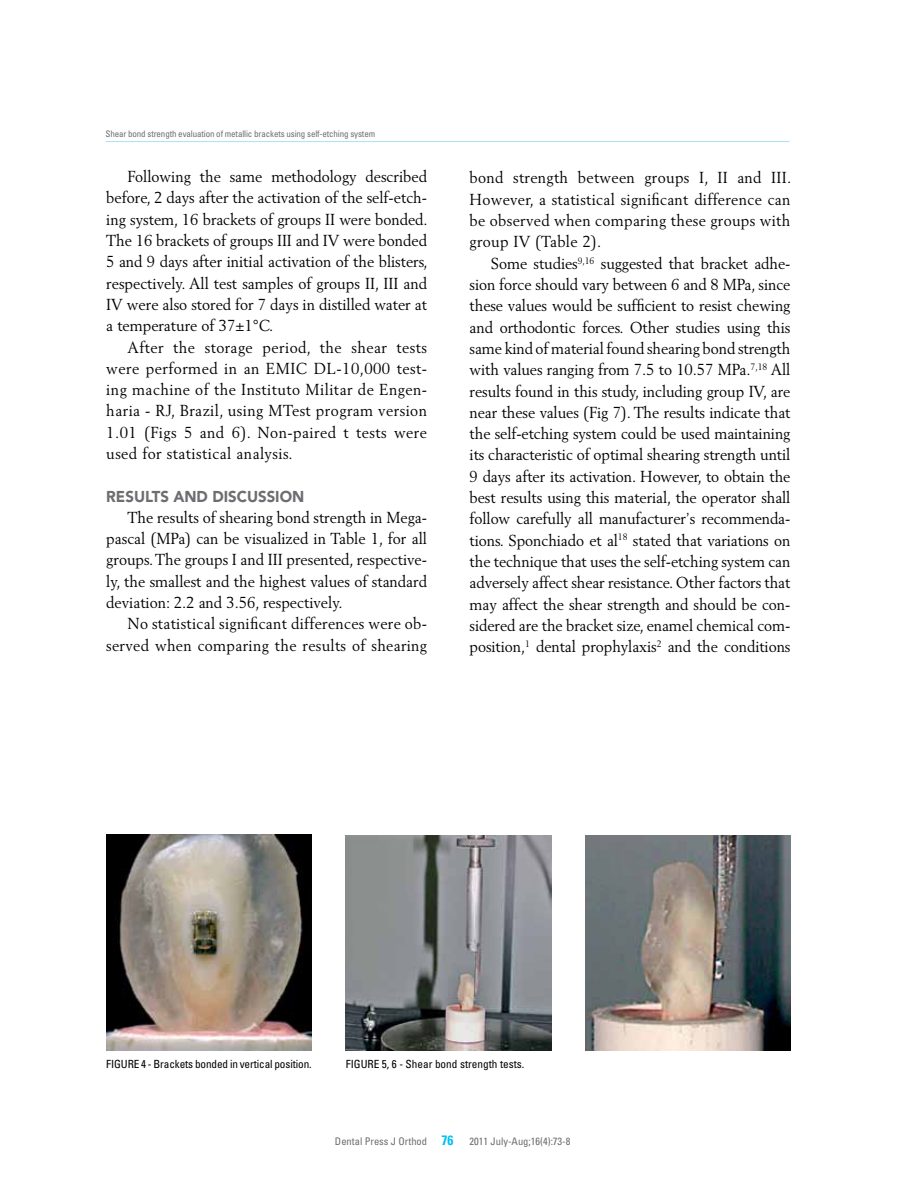
<style>
.page{position:relative;width:918px;height:1188px;background:#fff}
.page>*{position:absolute;margin:0;border:0;box-sizing:border-box;transform-origin:0 0}
.t1{font:15.75px/21.3px "Berling";letter-spacing:.02em;color:#000;text-align:justify;scale:.95 1}
.t2{font:900 15.75px "Avenir LT";color:#6d6e71;scale:.95 1}
.t3{font:condensed 11.25px "Univers";letter-spacing:-.01em;color:#000}
.t4{font:condensed 10.5px "Univers";color:#6d6e71}
.t5{font:condensed 9px "Univers";letter-spacing:-.015em;color:#6d6e71}
.s1{font-weight:700;font-size:13.5px;color:#00c0f3}
</style>
<div class="page">
<hr style="left:106px;top:141px;width:684px;height:1px;background:#abe1fa">
<img style="left:106px;top:835px;width:206px;height:216px">
<img style="left:585px;top:835px;width:205px;height:216px">
<img style="left:346px;top:835px;width:205px;height:216px">
<p class="t5" style="left:106px;top:128px;width:271px">Shear bond strength evaluation of metallic brackets using self-etching system</p>
<p class="t1" style="left:106px;top:166px;width:340px;text-indent:21px">Following the same methodology described before, 2 days after the activation of the self-etch&shy;ing system, 16 brackets of groups II were bonded.<br>The 16 brackets of groups III and IV were bonded 5 and 9 days after initial activation of the blisters, respectively. All test samples of groups II, III and IV were also stored for 7 days in distilled water at a temperature of 37±1°C.</p>
<p class="t1" style="left:106px;top:336px;width:339px;text-indent:21px">After the storage period, the shear tests were performed in an EMIC DL-10,000 test&shy;ing machine of the Instituto Militar de Engen&shy;haria - RJ, Brazil, using MTest program version 1.01 (Figs 5 and 6). Non-paired t tests were used for statistical analysis.</p>
<p class="t2" style="left:106px;top:487px;width:208px">RESULTS AND DISCUSSION</p>
<p class="t1" style="left:106px;top:507px;width:339px;text-indent:21px">The results of shearing bond strength in Mega&shy;pascal (MPa) can be visualized in Table 1, for all groups. The groups I and III presented, respective&shy;ly, the smallest and the highest values of standard deviation: 2.2 and 3.56, respectively.</p>
<p class="t1" style="left:106px;top:613px;width:339px;text-align:right">No statistical significant differences were ob&shy;served when comparing the results of shearing</p>
<p class="t1" style="left:470px;top:167px;width:340px">bond strength between groups I, II and III.<br>However, a statistical significant difference can be observed when comparing these groups with group IV (Table 2).</p>
<p class="t1" style="left:470px;top:252px;width:339px;text-indent:21px">Some studies<sup>9,16</sup> suggested that bracket adhe&shy;sion force should vary between 6 and 8 MPa, since these values would be sufficient to resist chewing and orthodontic forces. Other studies using this same kind of material found shearing bond strength with values ranging from 7.5 to 10.57 MPa.<sup>7,18</sup> All results found in this study, including group IV, are near these values (Fig 7). The results indicate that the self-etching system could be used maintaining its characteristic of optimal shearing strength until 9 days after its activation. However, to obtain the best results using this material, the operator shall follow carefully all manufacturer’s recommenda&shy;tions. Sponchiado et al<sup>18</sup> stated that variations on the technique that uses the self-etching system can adversely affect shear resistance. Other factors that may affect the shear strength and should be con&shy;sidered are the bracket size, enamel chemical com&shy;position,<sup>1</sup> dental prophylaxis<sup>2</sup> and the conditions</p>
<p class="t3" style="left:106px;top:1057px;width:207px">FigurE 4 - Brackets bonded in vertical position.</p>
<p class="t3" style="left:346px;top:1057px;width:180px">FigurE 5, 6 - Shear bond strength tests.</p>
<p class="t4" style="left:335px;top:1134px;width:237px">Dental Press J Orthod <span class="s1">76</span> 2011 July-Aug;16(4):73-8</p>
</div>
